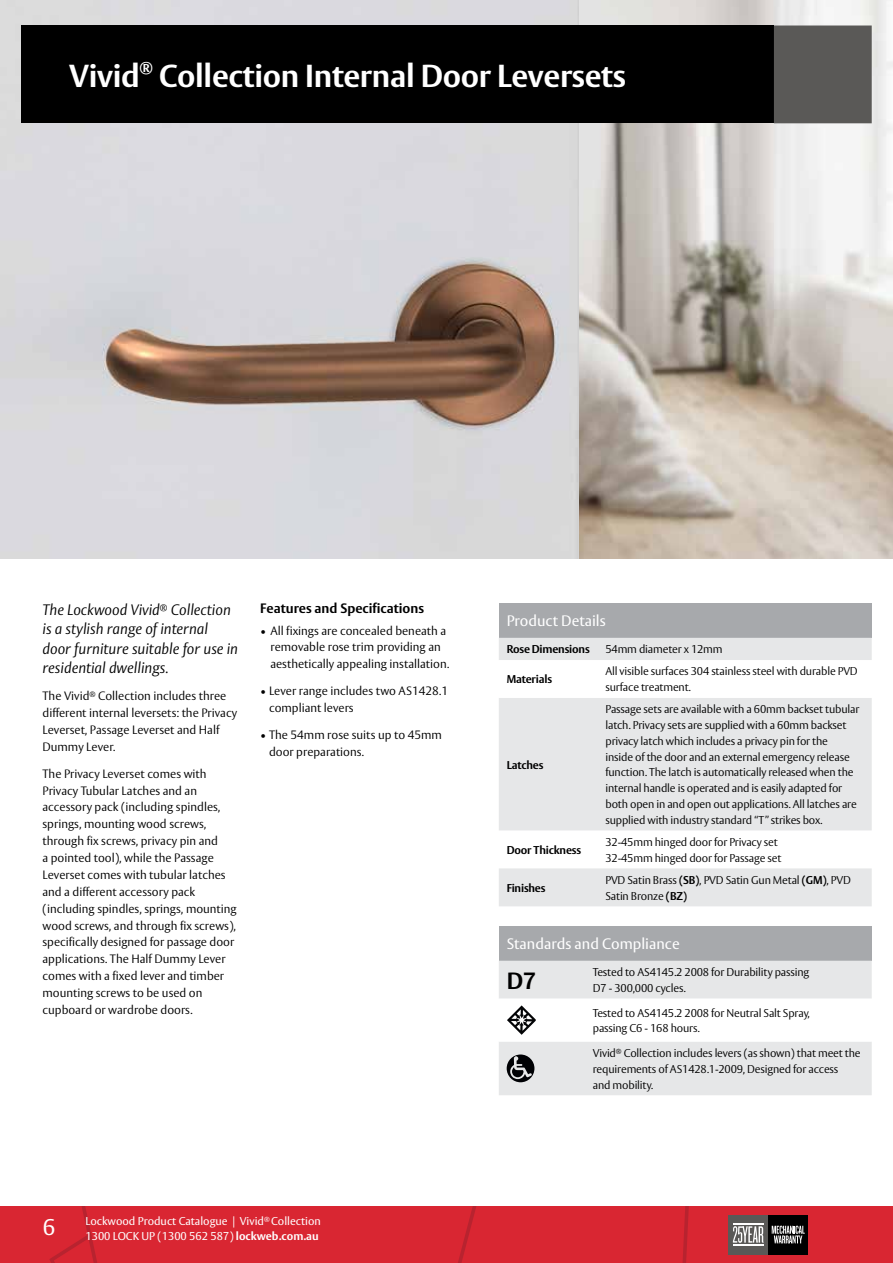
<style>
.page{position:relative;width:893px;height:1263px;background:#fff}
.page>*{position:absolute;margin:0;border:0;box-sizing:border-box;transform-origin:0 0}
.t1{font:700 31.5px "ASSA Vesta";letter-spacing:-.01em;color:#fff}
.t2{font:700 23.25px "ASSA Vesta";color:#000}
.t3{font:22.5px "ASSA Vesta";color:#fff}
.t4{font:700 15.75px "ASSA Vesta";color:#fff}
.t5{font:italic 300 15px/19.5px "ASSA Vesta";color:#000}
.t6{font:15px "ASSA Vesta";color:#fff}
.t7{font:700 13.5px "ASSA Vesta";color:#000}
.t8{font:300 12px/16.8px "ASSA Vesta";color:#000}
.t9{font:300 11.25px/15.8px "ASSA Vesta";letter-spacing:-.015em;color:#000}
.t10{font:11.25px/15px "ASSA Vesta";color:#fff}
.t11{font:700 11.25px "ASSA Vesta";letter-spacing:-.015em;color:#000}
.s1{font-weight:700}
</style>
<div class="page">
<div style="left:0;top:1206px;width:893px;height:57px;background:#d92632"></div>
<svg style="left:57px;top:1206px;width:37px;height:34px"></svg>
<div style="left:728px;top:1215px;width:40px;height:40px;background:#5a5957"></div>
<div style="left:768px;top:1215px;width:40px;height:40px;background:#000"></div>
<svg style="left:772px;top:1225px;width:33px;height:18px"></svg>
<svg style="left:733px;top:1226px;width:30px;height:17px"></svg>
<hr style="left:733px;top:1224px;width:30px;height:1px;background:#fff">
<hr style="left:733px;top:1244px;width:30px;height:1px;background:#fff">
<div style="left:499px;top:603px;width:373px;height:35px;background:#a7a9ac"></div>
<div style="left:499px;top:638px;width:373px;height:22px;background:#e6e7e8"></div>
<svg style="left:499px;top:698px;width:373px;height:208px;fill:#e6e7e8"></svg>
<div style="left:499px;top:926px;width:373px;height:35px;background:#a7a9ac"></div>
<div style="left:499px;top:961px;width:373px;height:134px;background:#e6e7e8"></div>
<svg style="left:499px;top:999px;width:373px;height:42px"></svg>
<svg style="left:507px;top:1054px;width:27px;height:28px"></svg>
<img style="left:579px;top:0;width:314px;height:558px">
<img style="left:0;top:0;width:579px;height:558px">
<div style="left:21px;top:26px;width:753px;height:97px;background:#000"></div>
<div style="left:774px;top:26px;width:98px;height:97px;background:#5a5957"></div>
<h1 class="t1" style="left:69px;top:56px;width:72px">Vivid</h1>
<h3 class="t4" style="left:139px;top:56px;width:15px">®</h3>
<h1 class="t1" style="left:159px;top:56px;width:468px">Collection Internal Door Leversets</h1>
<h3 class="t5" style="left:43px;top:600px;width:197px">The Lockwood Vivid<sup>®</sup> Collection is a stylish range of internal door furniture suitable for use in residential dwellings.</h3>
<p class="t8" style="left:43px;top:688px;width:196px">The Vivid<sup>®</sup> Collection includes three different internal leversets: the Privacy<br>Leverset, Passage Leverset and Half<br>Dummy Lever.</p>
<p class="t8" style="left:43px;top:766px;width:196px">The Privacy Leverset comes with Privacy Tubular Latches and an accessory pack (including spindles, springs, mounting wood screws, through fix screws, privacy pin and<br>a pointed tool), while the Passage Leverset comes with tubular latches and a different accessory pack (including spindles, springs, mounting wood screws, and through fix screws), specifically designed for passage door applications. The Half Dummy Lever comes with a fixed lever and timber mounting screws to be used on cupboard or wardrobe doors.</p>
<p class="t7" style="left:260px;top:600px;width:165px">Features and Specifications</p>
<p class="t8" style="left:270px;top:622px;width:180px;text-indent:-10px">• All fixings are concealed beneath a removable rose trim providing an aesthetically appealing installation.</p>
<p class="t8" style="left:269px;top:683px;width:181px;text-indent:-9px">• Lever range includes two AS1428.1 compliant levers</p>
<p class="t8" style="left:269px;top:727px;width:174px;text-indent:-9px">• The 54mm rose suits up to 45mm door preparations.</p>
<h3 class="t3" style="left:43px;top:1214px;width:14px">6</h3>
<p class="t10" style="left:85px;top:1214px;width:237px">Lockwood Product Catalogue | Vivid<sup>®</sup> Collection<br>1300 LOCK UP (1300 562 587) <span class="s1">lockweb.com.au</span></p>
<h3 class="t6" style="left:507px;top:612px;width:101px">Product Details</h3>
<p class="t11" style="left:507px;top:642px;width:85px">Rose Dimensions</p>
<p class="t9" style="left:605px;top:642px;width:119px">54mm diameter x 12mm</p>
<p class="t11" style="left:507px;top:672px;width:47px">Materials</p>
<p class="t9" style="left:605px;top:664px;width:254px">All visible surfaces 304 stainless steel with durable PVD surface treatment.</p>
<p class="t11" style="left:507px;top:758px;width:38px">Latches</p>
<p class="t9" style="left:605px;top:702px;width:255px">Passage sets are available with a 60mm backset tubular latch. Privacy sets are supplied with a 60mm backset privacy latch which includes a privacy pin for the<br>inside of the door and an external emergency release function. The latch is automatically released when the internal handle is operated and is easily adapted for both open in and open out applications. All latches are supplied with industry standard “T” strikes box.</p>
<p class="t11" style="left:507px;top:843px;width:76px">Door Thickness</p>
<p class="t9" style="left:605px;top:835px;width:177px">32-45mm hinged door for Privacy set<br>32-45mm hinged door for Passage set</p>
<p class="t11" style="left:507px;top:881px;width:40px">Finishes</p>
<p class="t9" style="left:605px;top:872px;width:247px">PVD Satin Brass <span class="s1">(SB)</span>, PVD Satin Gun Metal <span class="s1">(GM)</span>, PVD<br>Satin Bronze <span class="s1">(BZ)</span></p>
<h3 class="t6" style="left:507px;top:935px;width:174px">Standards and Compliance</h3>
<h2 class="t2" style="left:507px;top:966px;width:31px">D7</h2>
<p class="t9" style="left:593px;top:965px;width:218px">Tested to AS4145.2 2008 for Durability passing<br>D7 - 300,000 cycles.</p>
<p class="t9" style="left:593px;top:1005px;width:219px">Tested to AS4145.2 2008 for Neutral Salt Spray, passing C6 - 168 hours.</p>
<p class="t9" style="left:593px;top:1046px;width:269px">Vivid<sup>®</sup> Collection includes levers (as shown) that meet the requirements of AS1428.1-2009, Designed for access<br>and mobility.</p>
</div>
